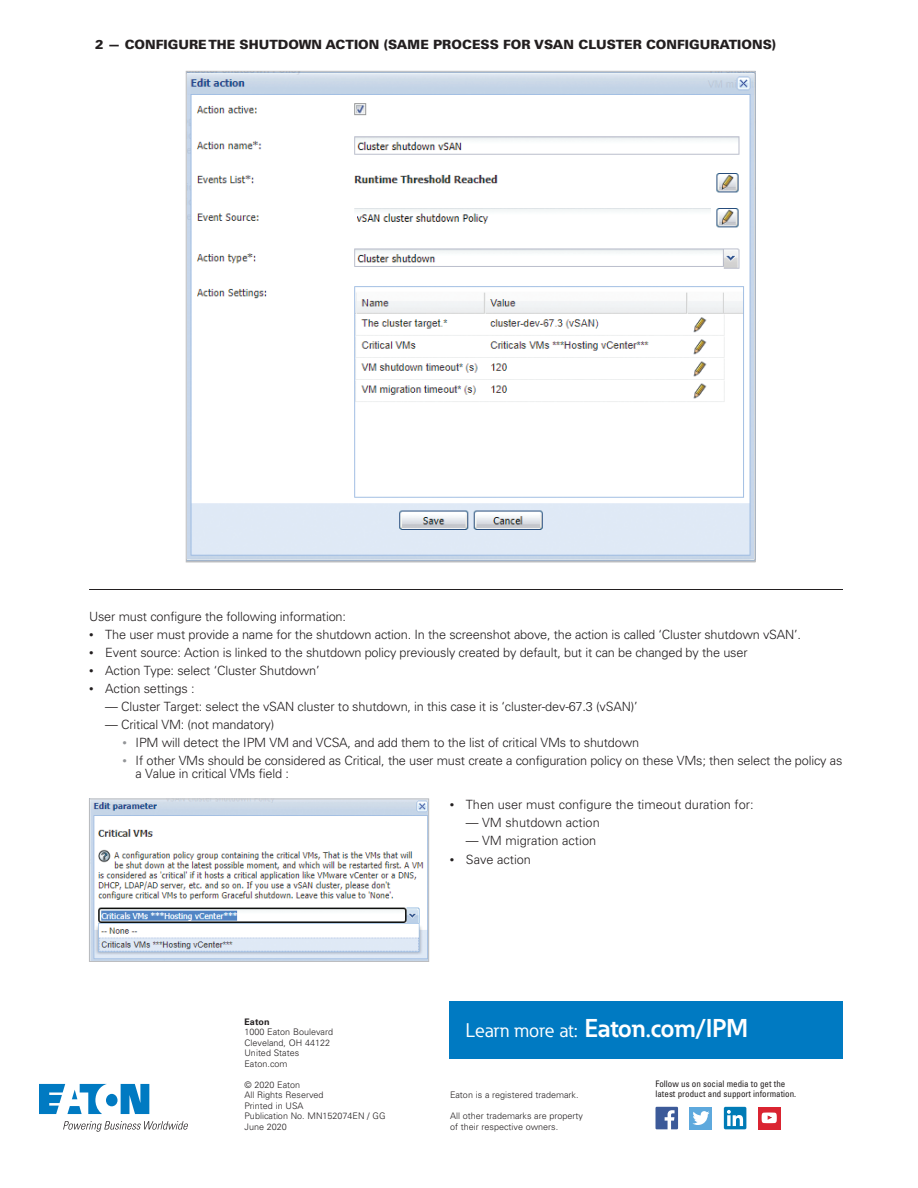
<style>
.page{position:relative;width:918px;height:1188px;background:#fff}
.page>*{position:absolute;margin:0;border:0;box-sizing:border-box;transform-origin:0 0}
._13_Contact_CTA_Eato{font:700 25.5px "Eaton";letter-spacing:-.015em;color:#fff}
.t1{font:300 12.75px/13.5px "Univers";letter-spacing:-.015em;color:#231f20}
.t2{font:900 12.75px "Univers LT Std";color:#231f20}
.t3{font:300 9px/10.5px "Univers";color:#231f20}
.t4{font:condensed 9px "Univers";color:#231f20}
.t5{font:700 9px "Univers";color:#231f20}
.s1{font-family:"Univers LT Std";font-size:9px}
.s2{font-family:"Univers LT Std";font-size:9px;color:#939598}
.s3{font-weight:400;font-size:19.5px}
</style>
<div class="page">
<div style="left:450px;top:1001px;width:393px;height:57px;background:#007ac2"></div>
<img style="left:91px;top:801px;width:336px;height:159px">
<div style="left:89px;top:799px;width:340px;height:163px;border:1px solid #bcbdc0"></div>
<img style="left:188px;top:73px;width:565px;height:487px">
<hr style="left:89px;top:589px;width:754px;height:1px;background:#231f20">
<div style="left:758px;top:1107px;width:23px;height:22px;background:#da2431"></div>
<div style="left:690px;top:1107px;width:22px;height:22px;background:#5ea9dd"></div>
<svg style="left:656px;top:1107px;width:22px;height:22px"></svg>
<svg style="left:692px;top:1111px;width:17px;height:14px"></svg>
<div style="left:724px;top:1107px;width:22px;height:22px;background:#007bb6;border-radius:2px"></div>
<svg style="left:727px;top:1110px;width:16px;height:16px"></svg>
<svg style="left:762px;top:1113px;width:15px;height:10px"></svg>
<svg style="left:39px;top:1084px;width:110px;height:30px"></svg>
<svg style="left:63px;top:1121px;width:125px;height:11px"></svg>
<p class="t2" style="left:95px;top:37px;width:683px">2 — CONFIGURE THE SHUTDOWN ACTION (SAME PROCESS FOR VSAN CLUSTER CONFIGURATIONS)</p>
<p class="t1" style="left:89px;top:609px;width:258px">User must configure the following information:</p>
<p class="t1" style="left:89px;top:627px;width:714px"><span class="s1">•</span> The user must provide a name for the shutdown action. In the screenshot above, the action is called ‘Cluster shutdown vSAN’.</p>
<p class="t1" style="left:89px;top:645px;width:660px"><span class="s1">•</span> Event source: Action is linked to the shutdown policy previously created by default, but it can be changed by the user</p>
<p class="t1" style="left:89px;top:663px;width:232px"><span class="s1">•</span> Action Type: select ‘Cluster Shutdown’</p>
<p class="t1" style="left:89px;top:681px;width:107px"><span class="s1">•</span> Action settings :</p>
<p class="t1" style="left:105px;top:699px;width:534px">— Cluster Target: select the vSAN cluster to shutdown, in this case it is ‘cluster-dev-67.3 (vSAN)’</p>
<p class="t1" style="left:89px;top:717px;width:187px">-— Critical VM: (not mandatory)</p>
<p class="t1" style="left:123px;top:735px;width:518px"><span class="s2">•</span> IPM will detect the IPM VM and VCSA, and add them to the list of critical VMs to shutdown</p>
<p class="t1" style="left:136px;top:753px;width:708px;text-indent:-13px"><span class="s2">•</span> If other VMs should be considered as Critical, the user must create a configuration policy on these VMs; then select the policy as a Value in critical VMs field :</p>
<p class="t1" style="left:450px;top:797px;width:305px"><span class="s1">•</span> Then user must configure the timeout duration for:</p>
<p class="t1" style="left:466px;top:815px;width:135px">— VM shutdown action</p>
<p class="t1" style="left:466px;top:833px;width:132px">— VM migration action</p>
<p class="t1" style="left:450px;top:853px;width:83px"><span class="s1">•</span> Save action</p>
<p class="t5" style="left:244px;top:1016px;width:27px">Eaton</p>
<p class="t3" style="left:244px;top:1027px;width:90px">1000 Eaton Boulevard<br>Cleveland, OH 44122<br>United States<br>Eaton.com</p>
<p class="t3" style="left:244px;top:1079px;width:143px">© 2020 Eaton<br>All Rights Reserved<br>Printed in USA<br>Publication No. MN152074EN / GG<br>June 2020</p>
<p class="_13_Contact_CTA_Eato" style="left:466px;top:1012px;width:284px"><span class="s3">Learn more at:</span> Eaton.com/IPM</p>
<p class="t4" style="left:656px;top:1078px;width:131px">Follow us on social media to get the</p>
<p class="t3" style="left:450px;top:1090px;width:130px">Eaton is a registered trademark.</p>
<p class="t4" style="left:656px;top:1088px;width:142px">latest product and support information.</p>
<p class="t3" style="left:450px;top:1111px;width:135px">All other trademarks are property of their respective owners.</p>
</div>
